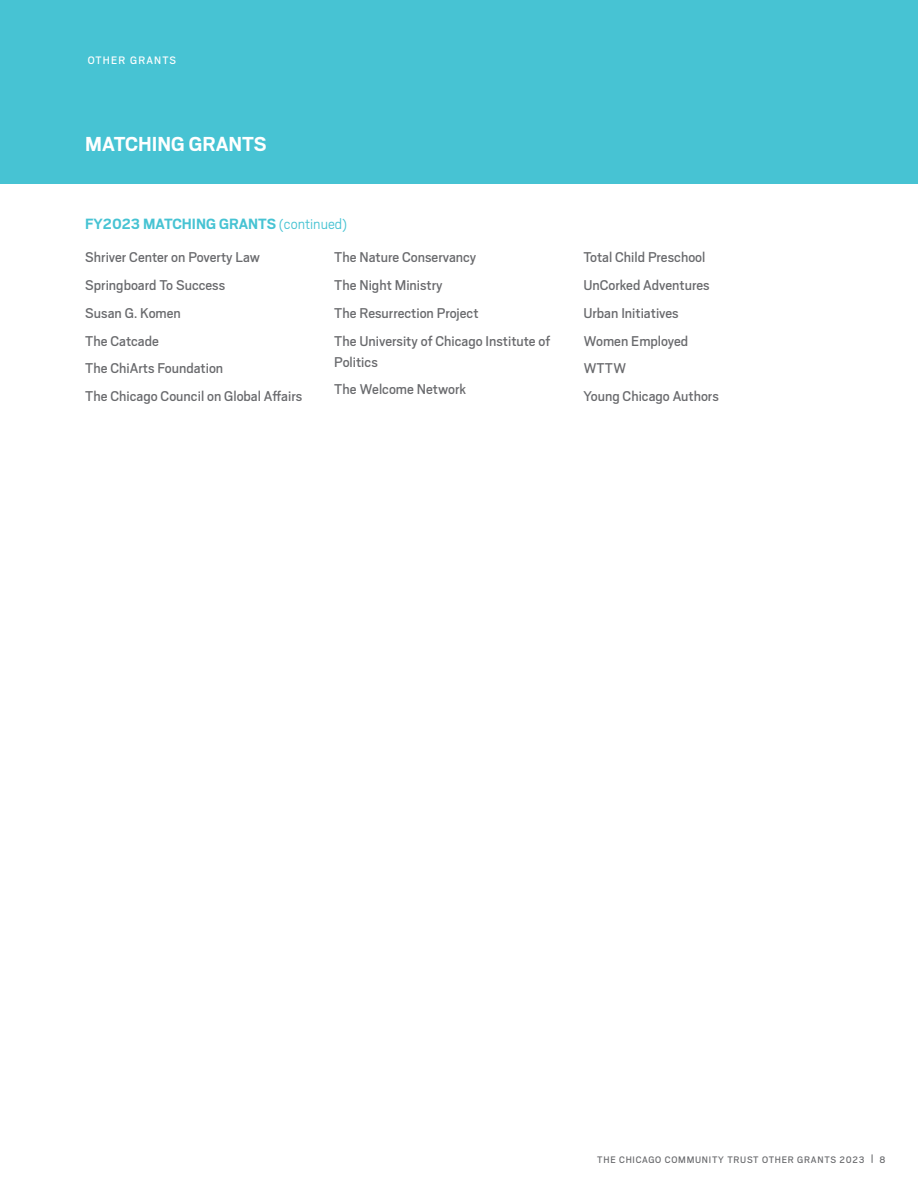
<style>
.page{position:relative;width:918px;height:1188px;background:#fff}
.page>*{position:absolute;margin:0;border:0;box-sizing:border-box;transform-origin:0 0}
.t1{font:700 22.5px "Scout";color:#fff}
.t2{font:700 16.5px "Scout";color:#47c3d3}
.t3{font:15.75px/27.8px "Scout";color:#696a6d}
.t4{font:12px "Scout";letter-spacing:.1em;color:#fff}
.t5{font:10.5px "Scout";letter-spacing:.07em;color:#696a6d}
.s1{font-weight:300}
</style>
<div class="page">
<div style="left:0;top:0;width:918px;height:183px;background:#47c3d3"></div>
<p class="t4" style="left:88px;top:52px;width:90px">OTHER GRANTS</p>
<h1 class="t1" style="left:85px;top:130px;width:183px">MATCHING GRANTS</h1>
<p class="t2" style="left:85px;top:213px;width:264px">FY2023 MATCHING GRANTS <span class="s1">(continued)</span></p>
<p class="t3" style="left:85px;top:243px;width:218px">Shriver Center on Poverty Law<br>Springboard To Success<br>Susan G. Komen<br>The Catcade<br>The ChiArts Foundation<br>The Chicago Council on Global Affairs</p>
<p class="t3" style="left:334px;top:243px;width:218px">The Nature Conservancy<br>The Night Ministry<br>The Resurrection Project<br>The University of Chicago Institute of</p>
<p class="t3" style="left:334px;top:347px;width:133px">Politics<br>The Welcome Network</p>
<p class="t3" style="left:583px;top:243px;width:137px">Total Child Preschool<br>UnCorked Adventures<br>Urban Initiatives<br>Women Employed<br>WTTW<br>Young Chicago Authors</p>
<p class="t5" style="left:597px;top:1153px;width:290px">THE CHICAGO COMMUNITY TRUST OTHER GRANTS 2023 | 8</p>
</div>
